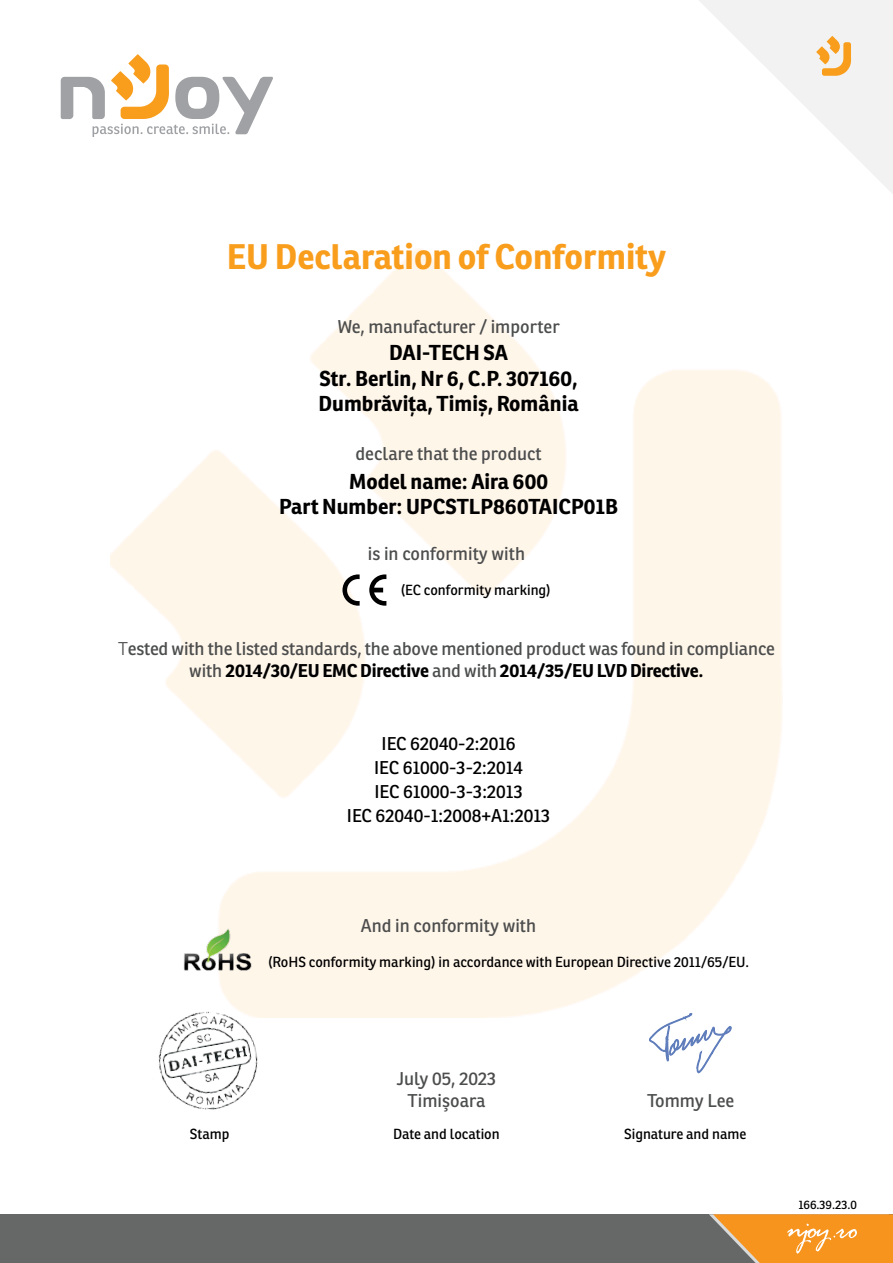
<style>
.page{position:relative;width:893px;height:1263px;background:#fff}
.page>*{position:absolute;margin:0;border:0;box-sizing:border-box;transform-origin:0 0}
.t1{font:700 34.5px "Ronnia";color:#f99d1c}
.t2{font:700 21px/25.2px "Ronnia";color:#000;text-align:center}
.t3{font:18px/21.6px "Ronnia";letter-spacing:-.01em;color:#4c4d4d;text-align:center}
.t4{font:18px/24px "Ronnia";color:#000;text-align:center}
.t5{font:14.25px "Ronnia";color:#000}
.t6{font:12px "Ronnia";letter-spacing:-.005em;color:#000}
.s1{font-weight:300}
.s2{font-weight:700;color:#000}
</style>
<div class="page">
<div style="left:0;top:1214px;width:893px;height:49px;background:#666867"></div>
<svg style="left:709px;top:1214px;width:184px;height:49px;background:#e39435"></svg>
<img style="left:183px;top:929px;width:69px;height:44px">
<svg style="left:699px;top:0;width:194px;height:194px"></svg>
<svg style="left:61px;top:54px;width:212px;height:83px"></svg>
<svg style="left:342px;top:574px;width:18px;height:32px"></svg>
<svg style="left:369px;top:574px;width:17px;height:32px"></svg>
<svg style="left:649px;top:1013px;width:82px;height:60px"></svg>
<img style="left:158px;top:983px;width:125px;height:127px">
<h1 class="t1" style="left:227px;top:235px;width:441px">EU Declaration of Conformity</h1>
<p class="t3" style="left:337px;top:316px;width:224px">We, manufacturer / importer</p>
<p class="t2" style="left:319px;top:340px;width:262px">DAI-TECH SA<br>Str. Berlin, Nr 6, C.P. 307160,<br>Dumbrăvița, Timiș, România</p>
<p class="t3" style="left:356px;top:442px;width:188px">declare that the product</p>
<p class="t2" style="left:279px;top:469px;width:340px">Model name: Aira 600<br>Part Number: UPCSTLP860TAICP01B</p>
<p class="t3" style="left:368px;top:543px;width:159px">is in conformity with</p>
<p class="t5" style="left:401px;top:581px;width:152px">(EC conformity marking)</p>
<p class="t3" style="left:118px;top:638px;width:658px"><span class="s1">T</span>ested with the listed standards, the above mentioned product was found in compliance with <span class="s2">2014/30/EU EMC Directive</span> and with <span class="s2">2014/35/EU LVD Directive.</span></p>
<p class="t4" style="left:347px;top:732px;width:205px">IEC 62040-2:2016<br>IEC 61000-3-2:2014<br>IEC 61000-3-3:2013<br>IEC 62040-1:2008+A1:2013</p>
<p class="t3" style="left:361px;top:915px;width:177px">And in conformity with</p>
<p class="t5" style="left:268px;top:953px;width:482px">(RoHS conformity marking) in accordance with European Directive 2011/65/EU.</p>
<p class="t3" style="left:397px;top:1068px;width:101px">July 05, 2023<br>Timişoara</p>
<p class="t3" style="left:647px;top:1089px;width:89px">Tommy Lee</p>
<p class="t5" style="left:190px;top:1125px;width:41px">Stamp</p>
<p class="t5" style="left:393px;top:1125px;width:108px">Date and location</p>
<p class="t5" style="left:624px;top:1125px;width:124px">Signature and name</p>
<p class="t6" style="left:798px;top:1197px;width:60px">166.39.23.0</p>
</div>
